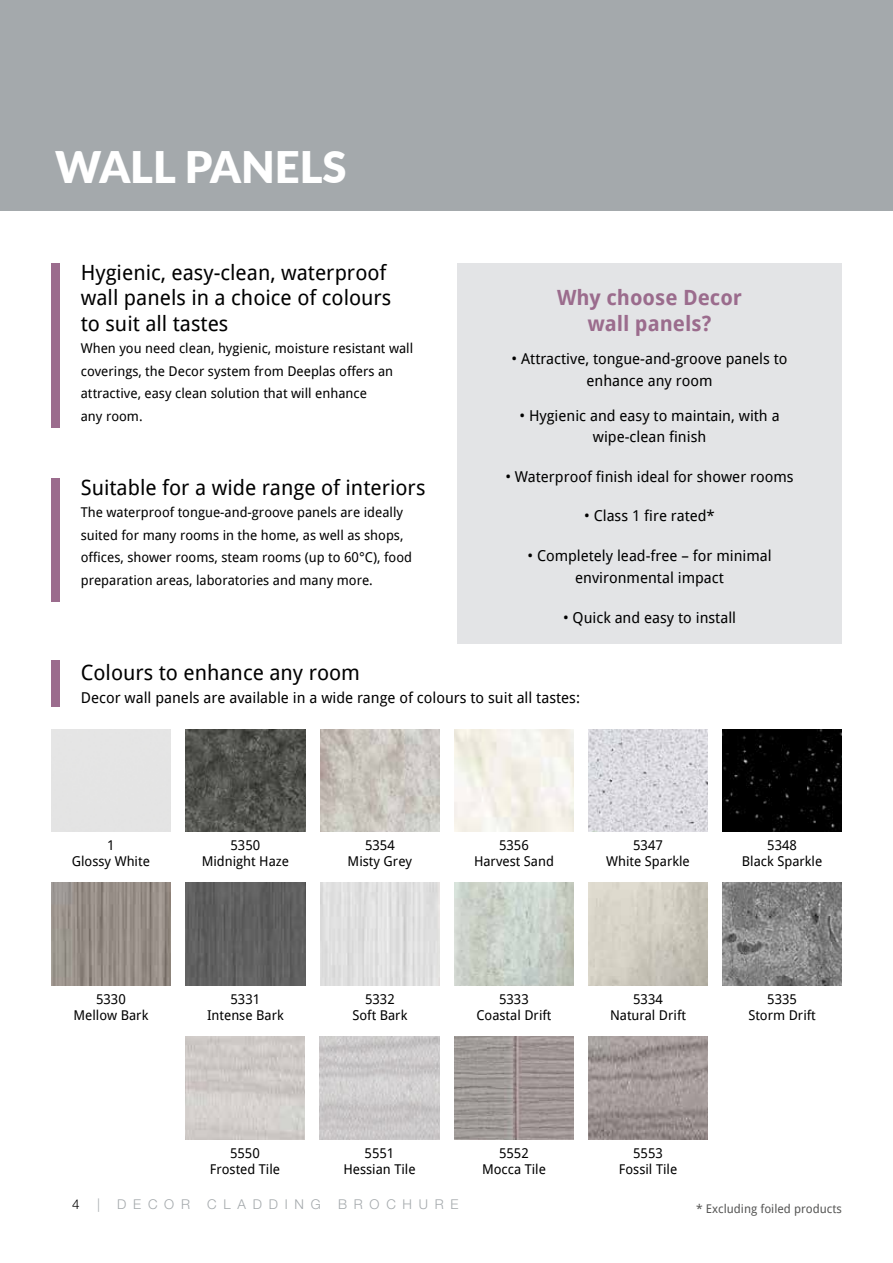
<style>
.page{position:relative;width:893px;height:1263px;background:#fff}
.page>*{position:absolute;margin:0;border:0;box-sizing:border-box;transform-origin:0 0}
.t1{font:900 43.5px "Lato";color:#fff}
.t2{font:21px/25.5px "Droid Sans";color:#000}
.t3{font:700 21px/25.5px "Droid Sans";color:#9b6c8d;text-align:center}
.t4{font:15px/22.5px "Droid Sans";color:#000;text-align:center}
.t5{font:13.5px/16.2px "Droid Sans";color:#000;text-align:center}
.t6{font:300 13.5px "Helvetica Neue LT Std";letter-spacing:.5em;color:#a4a9ac}
.t7{font:300 13.5px "Helvetica Neue LT Std";color:#000}
.t8{font:12px "Droid Sans";color:#575756}
</style>
<div class="page">
<div style="left:0;top:0;width:893px;height:210px;background:#a4a9ac"></div>
<div style="left:51px;top:264px;width:9px;height:164px;background:#9b6c8d"></div>
<div style="left:51px;top:479px;width:9px;height:123px;background:#9b6c8d"></div>
<div style="left:457px;top:264px;width:385px;height:380px;background:#e3e4e6"></div>
<div style="left:51px;top:660px;width:9px;height:46px;background:#9b6c8d"></div>
<img style="left:51px;top:883px;width:120px;height:102px">
<img style="left:185px;top:1036px;width:120px;height:103px">
<img style="left:186px;top:729px;width:119px;height:103px">
<img style="left:186px;top:883px;width:119px;height:102px">
<img style="left:320px;top:1036px;width:119px;height:103px">
<img style="left:320px;top:729px;width:120px;height:103px">
<img style="left:320px;top:883px;width:120px;height:102px">
<img style="left:454px;top:1036px;width:120px;height:103px">
<img style="left:454px;top:883px;width:120px;height:102px">
<img style="left:588px;top:1036px;width:120px;height:103px">
<img style="left:588px;top:729px;width:120px;height:103px">
<img style="left:588px;top:883px;width:120px;height:102px">
<div style="left:722px;top:729px;width:120px;height:103px;background:#000"></div>
<img style="left:722px;top:883px;width:120px;height:102px">
<h1 class="t1" style="left:55px;top:134px;width:293px">WALL PANELS</h1>
<h2 class="t2" style="left:81px;top:259px;width:312px">Hygienic, easy-clean, waterproof wall panels in a choice of colours to suit all tastes</h2>
<p class="t5" style="left:81px;top:337px;width:334px;line-height:22.5px;text-align:left">When you need clean, hygienic, moisture resistant wall coverings, the Decor system from Deeplas offers an attractive, easy clean solution that will enhance<br>any room.</p>
<h2 class="t2" style="left:81px;top:474px;width:346px">Suitable for a wide range of interiors</h2>
<p class="t5" style="left:81px;top:501px;width:333px;line-height:22.5px;text-align:left">The waterproof tongue-and-groove panels are ideally suited for many rooms in the home, as well as shops, offices, shower rooms, steam rooms (up to 60°C), food preparation areas, laboratories and many more.</p>
<h2 class="t3" style="left:557px;top:284px;width:187px">Why choose Decor wall panels?</h2>
<p class="t4" style="left:511px;top:347px;width:278px">• Attractive, tongue-and-groove panels to enhance any room</p>
<p class="t4" style="left:519px;top:405px;width:262px;line-height:21px">• Hygienic and easy to maintain, with a wipe-clean finish</p>
<p class="t4" style="left:505px;top:465px;width:290px">• Waterproof finish ideal for shower rooms</p>
<p class="t4" style="left:584px;top:504px;width:132px">• Class 1 fire rated*</p>
<p class="t4" style="left:527px;top:544px;width:246px">• Completely lead-free – for minimal environmental impact</p>
<p class="t4" style="left:563px;top:606px;width:175px">• Quick and easy to install</p>
<h2 class="t2" style="left:81px;top:659px;width:281px">Colours to enhance any room</h2>
<p class="t4" style="left:81px;top:685px;width:501px">Decor wall panels are available in a wide range of colours to suit all tastes:</p>
<p class="t5" style="left:72px;top:837px;width:80px">1<br>Glossy White</p>
<p class="t5" style="left:202px;top:837px;width:89px">5350<br>Midnight Haze</p>
<p class="t5" style="left:348px;top:837px;width:66px">5354<br>Misty Grey</p>
<p class="t5" style="left:474px;top:837px;width:81px">5356<br>Harvest Sand</p>
<p class="t5" style="left:606px;top:837px;width:85px">5347<br>White Sparkle</p>
<p class="t5" style="left:742px;top:837px;width:82px">5348<br>Black Sparkle</p>
<p class="t5" style="left:73px;top:990px;width:76px">5330<br>Mellow Bark</p>
<p class="t5" style="left:207px;top:990px;width:78px">5331<br>Intense Bark</p>
<p class="t5" style="left:352px;top:990px;width:56px">5332<br>Soft Bark</p>
<p class="t5" style="left:476px;top:990px;width:77px">5333<br>Coastal Drift</p>
<p class="t5" style="left:610px;top:990px;width:78px">5334<br>Natural Drift</p>
<p class="t5" style="left:748px;top:990px;width:69px">5335<br>Storm Drift</p>
<p class="t5" style="left:210px;top:1144px;width:72px">5550<br>Frosted Tile</p>
<p class="t5" style="left:343px;top:1144px;width:74px">5551<br>Hessian Tile</p>
<p class="t5" style="left:482px;top:1144px;width:65px">5552<br>Mocca Tile</p>
<p class="t5" style="left:619px;top:1144px;width:60px">5553<br>Fossil Tile</p>
<p class="t7" style="left:72px;top:1196px;width:9px">4</p>
<p class="t6" style="left:97px;top:1196px;width:4px">|</p>
<p class="t6" style="left:117px;top:1196px;width:74px">DECOR</p>
<p class="t6" style="left:207px;top:1196px;width:115px">CLADDING</p>
<p class="t6" style="left:338px;top:1196px;width:122px">BROCHURE</p>
<p class="t8" style="left:696px;top:1200px;width:147px">* Excluding foiled products</p>
</div>
